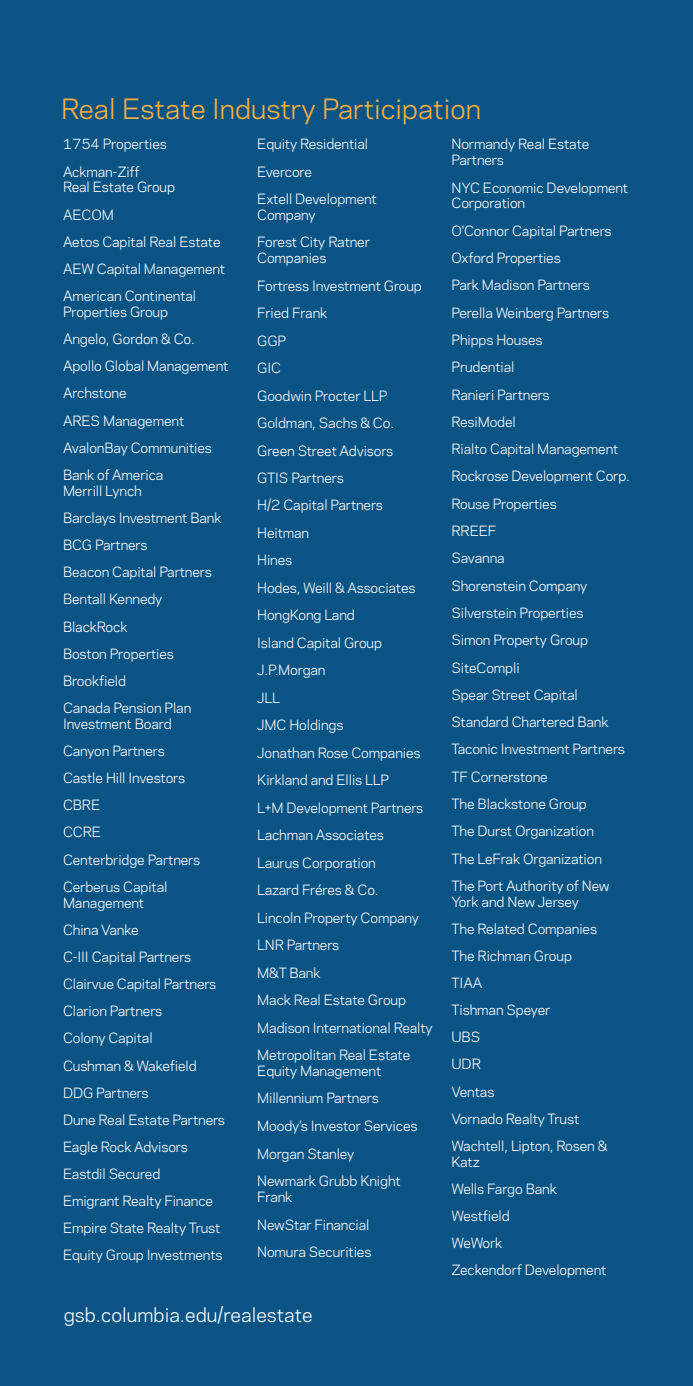
<style>
.page{position:relative;width:693px;height:1386px;background:#0a5485}
.page>*{position:absolute;margin:0;border:0;box-sizing:border-box;transform-origin:0 0}
.t1{font:26.25px "Galaxie Polaris";color:#fbae3f}
.t2{font:18.38px "Galaxie Polaris";color:#fff}
.t3{font:13.3px/27.1px "Galaxie Polaris";letter-spacing:-.01em;color:#fff}
</style>
<div class="page">
<h1 class="t1" style="left:61px;top:90px;width:422px">Real Estate Industry Participation</h1>
<p class="t3" style="left:63px;top:130px;width:105px">1754 Properties<br>Ackman-Ziff</p>
<p class="t3" style="left:63px;top:173px;width:164px">Real Estate Group<br>AECOM<br>Aetos Capital Real Estate<br>AEW Capital Management<br>American Continental</p>
<p class="t3" style="left:63px;top:298px;width:167px">Properties Group<br>Angelo, Gordon &amp; Co.<br>Apollo Global Management<br>Archstone<br>ARES Management<br>AvalonBay Communities<br>Bank of America</p>
<p class="t3" style="left:63px;top:477px;width:160px">Merrill Lynch<br>Barclays Investment Bank<br>BCG Partners<br>Beacon Capital Partners<br>Bentall Kennedy<br>BlackRock<br>Boston Properties<br>Brookfield<br>Canada Pension Plan</p>
<p class="t3" style="left:63px;top:710px;width:139px">Investment Board<br>Canyon Partners<br>Castle Hill Investors<br>CBRE<br>CCRE<br>Centerbridge Partners<br>Cerberus Capital</p>
<p class="t3" style="left:63px;top:888px;width:164px">Management<br>China Vanke<br>C-III Capital Partners<br>Clairvue Capital Partners<br>Clarion Partners<br>Colony Capital<br>Cushman &amp; Wakefield<br>DDG Partners<br>Dune Real Estate Partners<br>Eagle Rock Advisors<br>Eastdil Secured<br>Emigrant Realty Finance<br>Empire State Realty Trust<br>Equity Group Investments</p>
<p class="t3" style="left:257px;top:130px;width:121px">Equity Residential<br>Evercore<br>Extell Development</p>
<p class="t3" style="left:257px;top:200px;width:114px">Company<br>Forest City Ratner</p>
<p class="t3" style="left:257px;top:244px;width:177px">Companies<br>Fortress Investment Group<br>Fried Frank<br>GGP<br>GIC<br>Goodwin Procter LLP<br>Goldman, Sachs &amp; Co.<br>Green Street Advisors<br>GTIS Partners<br>H/2 Capital Partners<br>Heitman<br>Hines<br>Hodes, Weill &amp; Associates<br>HongKong Land<br>Island Capital Group<br>J.P.Morgan<br>JLL<br>JMC Holdings<br>Jonathan Rose Companies<br>Kirkland and Ellis LLP<br>L+M Development Partners<br>Lachman Associates<br>Laurus Corporation<br>Lazard Fréres &amp; Co.<br>Lincoln Property Company<br>LNR Partners<br>M&amp;T Bank<br>Mack Real Estate Group<br>Madison International Realty<br>Metropolitan Real Estate</p>
<p class="t3" style="left:257px;top:1056px;width:162px;line-height:27.7px">Equity Management<br>Millennium Partners<br>Moody’s Investor Services<br>Morgan Stanley<br>Newmark Grubb Knight</p>
<p class="t3" style="left:257px;top:1182px;width:116px;line-height:27.7px">Frank<br>NewStar Financial<br>Nomura Securities</p>
<h2 class="t2" style="left:64px;top:1301px;width:250px">gsb.columbia.edu/realestate</h2>
<p class="t3" style="left:451px;top:136px;width:139px;line-height:15.8px">Normandy Real Estate<br>Partners</p>
<p class="t3" style="left:451px;top:179px;width:178px;line-height:15.8px">NYC Economic Development<br>Corporation</p>
<p class="t3" style="left:452px;top:216px;width:180px">O'Connor Capital Partners<br>Oxford Properties<br>Park Madison Partners<br>Perella Weinberg Partners<br>Phipps Houses<br>Prudential<br>Ranieri Partners<br>ResiModel<br>Rialto Capital Management<br>Rockrose Development Corp.<br>Rouse Properties<br>RREEF<br>Savanna<br>Shorenstein Company<br>Silverstein Properties<br>Simon Property Group<br>SiteCompli<br>Spear Street Capital<br>Standard Chartered Bank<br>Taconic Investment Partners<br>TF Cornerstone<br>The Blackstone Group<br>The Durst Organization<br>The LeFrak Organization<br>The Port Authority of New</p>
<p class="t3" style="left:452px;top:887px;width:157px">York and New Jersey<br>The Related Companies<br>The Richman Group<br>TIAA<br>Tishman Speyer<br>UBS<br>UDR<br>Ventas<br>Vornado Realty Trust<br>Wachtell, Lipton, Rosen &amp;</p>
<p class="t3" style="left:452px;top:1147px;width:157px">Katz<br>Wells Fargo Bank<br>Westfield<br>WeWork<br>Zeckendorf Development</p>
</div>
